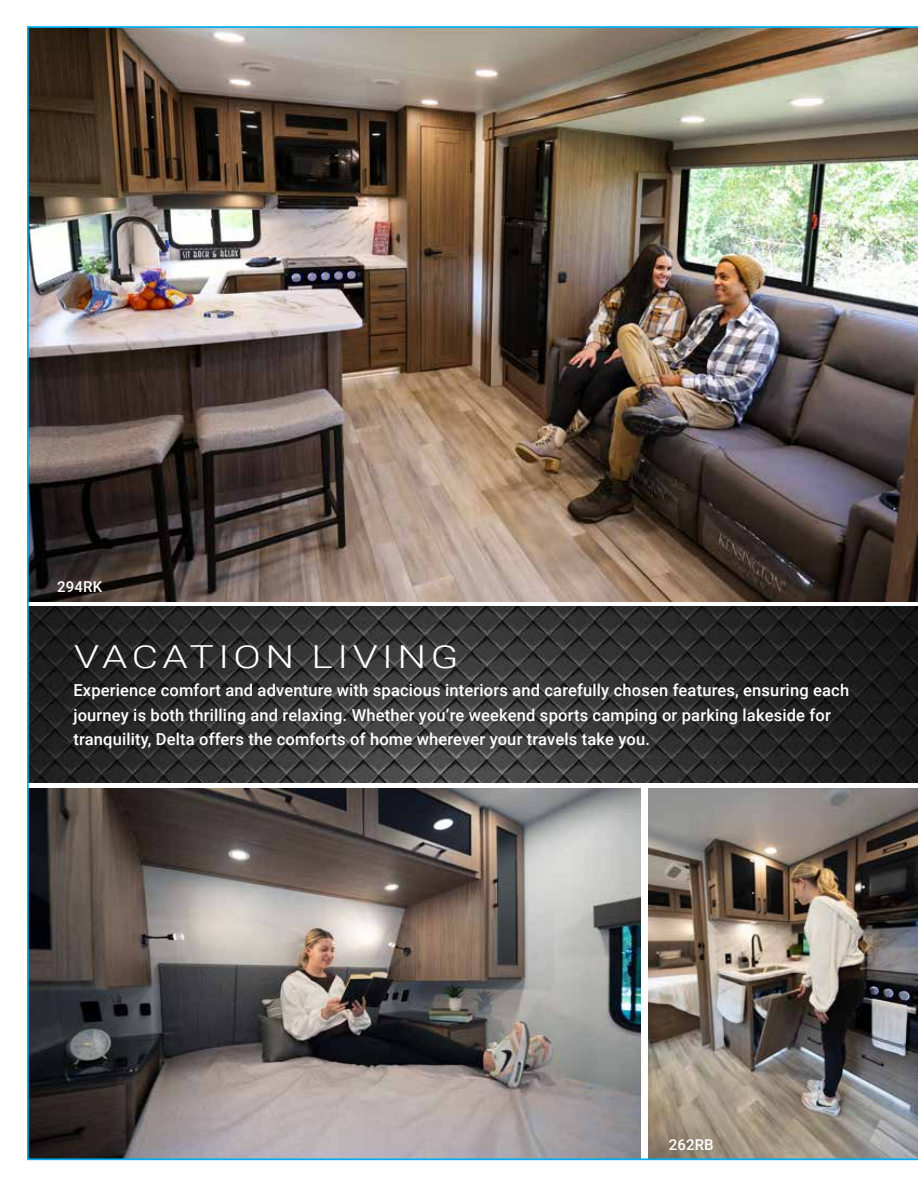
<style>
.page{position:relative;width:918px;height:1188px;background:#fff}
.page>*{position:absolute;margin:0;border:0;box-sizing:border-box;transform-origin:0 0}
.t1{font:300 31.65px "Roboto";letter-spacing:.11em;color:#fff;scale:1.28 1}
.t2{font:500 16.5px/24px "Roboto";letter-spacing:.01em;color:#fff}
.t3{font:500 15px "Roboto";letter-spacing:.01em;color:#fff}
</style>
<div class="page">
<img style="left:27px;top:26px;width:891px;height:1134px">
<p class="t3" style="left:57px;top:577px;width:46px">294RK</p>
<h1 class="t1" style="left:74px;top:634px;width:302px">VACATION LIVING</h1>
<p class="t2" style="left:73px;top:678px;width:777px">Experience comfort and adventure with spacious interiors and carefully chosen features, ensuring each journey is both thrilling and relaxing. Whether you’re weekend sports camping or parking lakeside for tranquility, Delta offers the comforts of home wherever your travels take you.</p>
<p class="t3" style="left:669px;top:1134px;width:46px">262RB</p>
</div>
